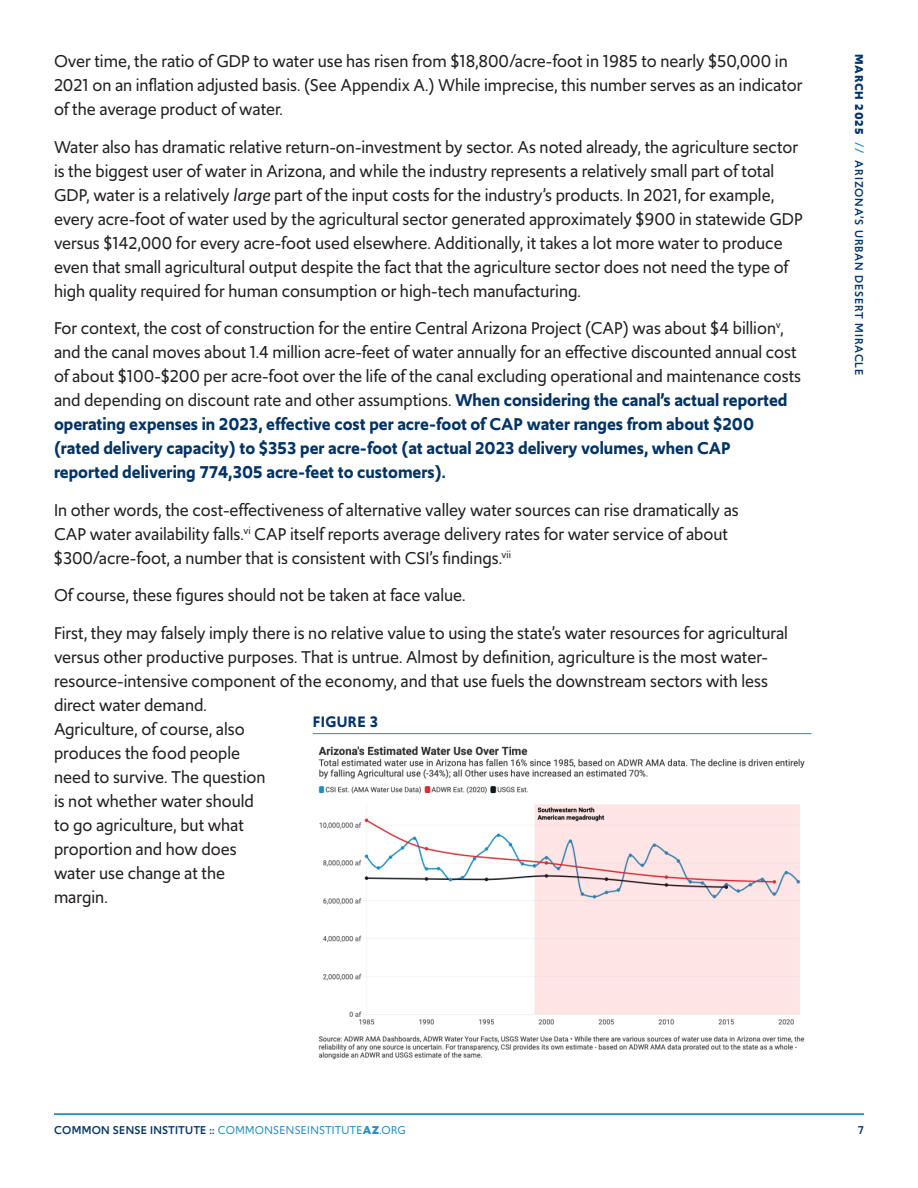
<style>
.page{position:relative;width:918px;height:1188px;background:#fff}
.page>*{position:absolute;margin:0;border:0;box-sizing:border-box;transform-origin:0 0}
.t1{font:18px/24px "Upgrade";color:#231f20}
.Figure_Label{font:600 16.05px "Upgrade";letter-spacing:.025em;color:#036}
.t2{font:12px "Upgrade";letter-spacing:.025em;color:#298dc2}
.t3{font:500 12px "Upgrade";letter-spacing:.075em;color:#036}
.s1{font-style:italic}
.s2{font-weight:600;color:#036}
.s3{font-weight:700}
.s4{color:#298dc2}
.s5{font-weight:500;color:#036}
</style>
<div class="page">
<hr style="left:54px;top:1113px;width:810px;height:2px;background:#298dc2">
<hr style="left:313px;top:733px;width:499px;height:1px;background:#298dc2">
<img style="left:318px;top:746px;width:487px;height:314px">
<p class="t1" style="left:54px;top:49px;width:750px">Over time, the ratio of GDP to water use has risen from $18,800/acre-foot in 1985 to nearly $50,000 in<br>2021 on an inflation adjusted basis. (See Appendix A.) While imprecise, this number serves as an indicator of the average product of water.</p>
<p class="t1" style="left:54px;top:135px;width:751px">Water also has dramatic relative return-on-investment by sector. As noted already, the agriculture sector is the biggest user of water in Arizona, and while the industry represents a relatively small part of total GDP, water is a relatively <span class="s1">large</span> part of the input costs for the industry’s products. In 2021, for example, every acre-foot of water used by the agricultural sector generated approximately $900 in statewide GDP versus $142,000 for every acre-foot used elsewhere. Additionally, it takes a lot more water to produce even that small agricultural output despite the fact that the agriculture sector does not need the type of high quality required for human consumption or high-tech manufacturing.</p>
<p class="t1" style="left:54px;top:316px;width:749px">For context, the cost of construction for the entire Central Arizona Project (CAP) was about $4 billion<sup>v</sup>, and the canal moves about 1.4 million acre-feet of water annually for an effective discounted annual cost of about $100-$200 per acre-foot over the life of the canal excluding operational and maintenance costs and depending on discount rate and other assumptions. <span class="s2">When considering the canal’s actual reported operating expenses in 2023, effective cost per acre-foot of CAP water ranges from about $200 (rated delivery capacity) to $353 per acre-foot (at actual 2023 delivery volumes, when CAP<br>reported delivering 774,305 acre-feet to customers).</span></p>
<p class="t1" style="left:54px;top:498px;width:686px">In other words, the cost-effectiveness of alternative valley water sources can rise dramatically as<br>CAP water availability falls.<sup>vi</sup> CAP itself reports average delivery rates for water service of about $300/acre-foot, a number that is consistent with CSI’s findings.<sup>vii</sup></p>
<p class="t1" style="left:54px;top:583px;width:413px">Of course, these figures should not be taken at face value.</p>
<p class="t1" style="left:54px;top:621px;width:735px">First, they may falsely imply there is no relative value to using the state’s water resources for agricultural versus other productive purposes. That is untrue. Almost by definition, agriculture is the most water&shy;resource-intensive component of the economy, and that use fuels the downstream sectors with less direct water demand.<br>Agriculture, of course, also<br>produces the food people<br>need to survive. The question<br>is not whether water should<br>to go agriculture, but what<br>proportion and how does<br>water use change at the<br>margin.</p>
<p class="Figure_Label" style="left:313px;top:711px;width:67px">FIGURE 3</p>
<p class="t3" style="left:867px;top:54px;width:323px;rotate:90deg"><span class="s3">MARCH 2025</span> <span class="s4">//</span> ARIZONA’S URBAN DESERT MIRACLE</p>
<p class="t2" style="left:54px;top:1122px;width:353px"><span class="s5">COMMON SENSE INSTITUTE ::</span> COMMONSENSEINSTITUTE<span class="s3">AZ</span>.ORG</p>
<p class="t3" style="left:858px;top:1122px;width:8px">7</p>
</div>
